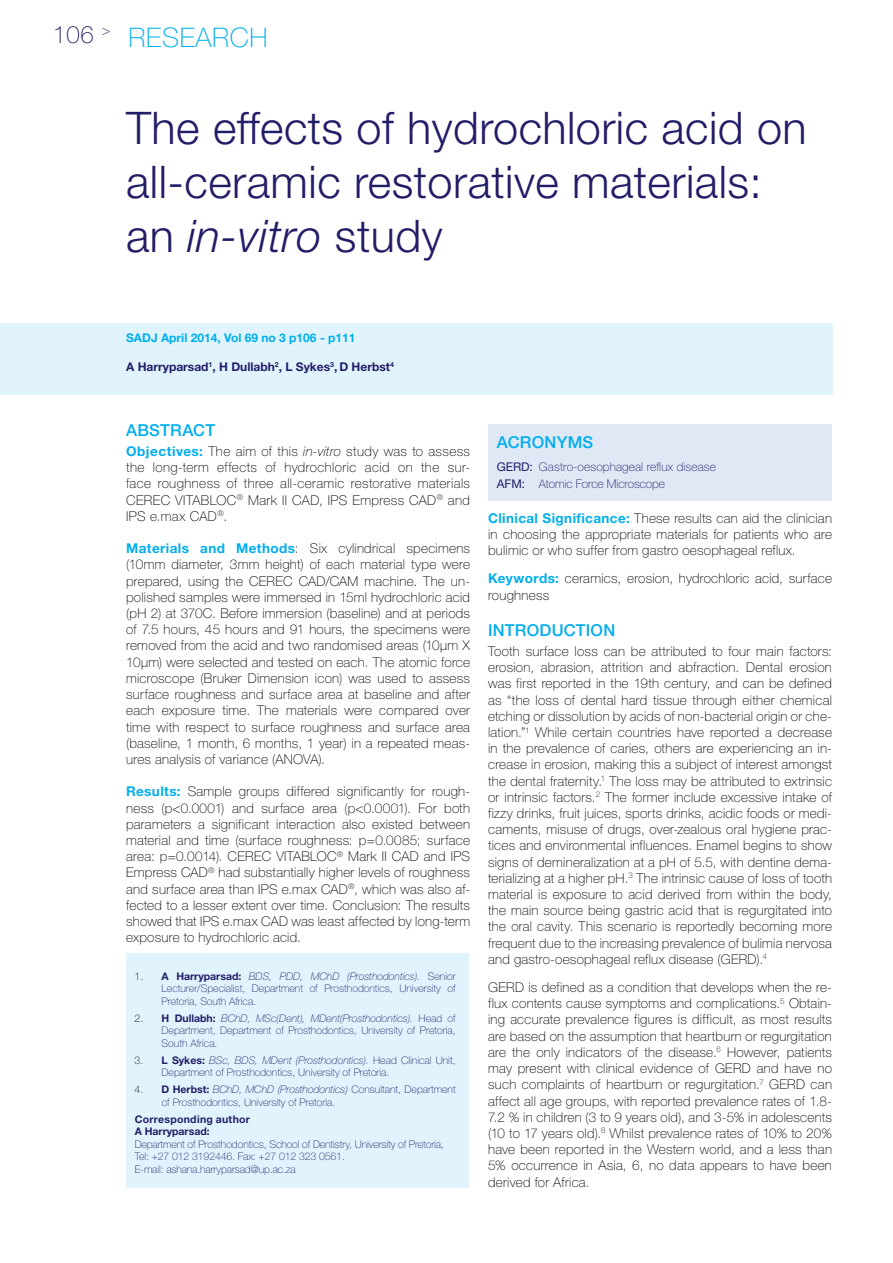
<style>
.page{position:relative;width:893px;height:1263px;background:#fff}
.page>*{position:absolute;margin:0;border:0;box-sizing:border-box;transform-origin:0 0}
.t1{font:300 45px/54px "Helvetica Neue LT Std";letter-spacing:.01em;color:#221d67}
.t2{font:100 27px "Helvetica Neue LT Std";color:#00aeef}
.t3{font:500 16.5px "Helvetica Neue LT Std";letter-spacing:.01em;color:#00aeef}
.t4{font:100 13.5px/16.2px "Helvetica Neue LT Std";letter-spacing:.02em;color:#000;text-align:justify}
.t5{font:100 12px/16.5px "Helvetica Neue LT Std";letter-spacing:.01em;color:#221d67}
.t6{font:700 12px "Helvetica Neue LT Std";color:#221d67}
.t7{font:700 12px "Helvetica Neue LT Std";color:#00aeef}
.t8{font:100 10.5px/12.6px "Helvetica Neue LT Std";color:#221d67}
.t9{font:700 10.5px/12.6px "Helvetica Neue LT Std";letter-spacing:.025em;color:#221d67}
.s1{font-size:24px;color:#221d67}
.s2{font-style:italic}
.s3{font-weight:700;color:#00aeef}
.s4{color:#000}
.s5{font-weight:700}
.s6{font-weight:400}
</style>
<div class="page">
<div style="left:0;top:323px;width:832px;height:71px;background:#e1f4fd"></div>
<div style="left:126px;top:953px;width:343px;height:235px;background:#e1f4fd"></div>
<div style="left:488px;top:424px;width:343px;height:76px;background:#e0e7f5"></div>
<h2 class="t2" style="left:53px;top:22px;width:94px"><span class="s1">106</span> <sup>&gt;</sup> research</h2>
<h1 class="t1" style="left:126px;top:100px;width:682px">The effects of hydrochloric acid on all-ceramic restorative materials: an <span class="s2">in-vitro</span> study</h1>
<p class="t7" style="left:126px;top:331px;width:231px">SADJ April 2014, Vol 69 no 3 p106 - p111</p>
<p class="t6" style="left:126px;top:359px;width:269px">A Harryparsad<sup>1</sup>, H Dullabh<sup>2</sup>, L Sykes<sup>3</sup>, D Herbst<sup>4</sup></p>
<p class="t3" style="left:126px;top:420px;width:91px">ABSTRACT</p>
<p class="t4" style="left:126px;top:443px;width:345px"><span class="s3">Objectives:</span> The aim of this <span class="s2">in-vitro</span> study was to assess the long-term effects of hydrochloric acid on the sur&shy;face roughness of three all-ceramic restorative materials CEREC VITABLOC<sup>®</sup> Mark II CAD, IPS Empress CAD<sup>®</sup> and IPS e.max CAD<sup>®</sup>.</p>
<p class="t4" style="left:126px;top:540px;width:345px"><span class="s3">Materials and Methods</span>: Six cylindrical specimens (10mm diameter, 3mm height) of each material type were prepared, using the CEREC CAD/CAM machine. The un&shy;polished samples were immersed in 15ml hydrochloric acid (pH 2) at 370C. Before immersion (baseline) and at periods of 7.5 hours, 45 hours and 91 hours, the specimens were removed from the acid and two randomised areas (10μm X 10μm) were selected and tested on each. The atomic force microscope (Bruker Dimension icon) was used to assess surface roughness and surface area at baseline and after each exposure time. The materials were compared over time with respect to surface roughness and surface area (baseline, 1 month, 6 months, 1 year) in a repeated meas&shy;ures analysis of variance (ANOVA).</p>
<p class="t4" style="left:126px;top:783px;width:345px"><span class="s3">Results:</span> Sample groups differed significantly for rough&shy;ness (p&lt;0.0001) and surface area (p&lt;0.0001). For both parameters a significant interaction also existed between material and time (surface roughness: p=0.0085; surface area: p=0.0014). CEREC VITABLOC<sup>®</sup> Mark II CAD and IPS Empress CAD<sup>®</sup> had substantially higher levels of roughness and surface area than IPS e.max CAD<sup>®</sup>, which was also af&shy;fected to a lesser extent over time. Conclusion: The results showed that IPS e.max CAD was least affected by long-term exposure to hydrochloric acid.</p>
<p class="t8" style="left:162px;top:969px;width:296px;text-align:justify;text-indent:-27px"><span class="s4">1.</span> <span class="s5">A Harryparsad:</span> <span class="s2">BDS, PDD, MChD (Prosthodontics).</span> Senior Lecturer/Specialist, Department of Prosthodontics, University of Pretoria, South Africa.</p>
<p class="t8" style="left:162px;top:1011px;width:296px;text-align:justify;text-indent:-27px"><span class="s4">2.</span> <span class="s5">H Dullabh:</span> <span class="s2">BChD, MSc(Dent), MDent(Prosthodontics).</span> Head of Department, Department of Prosthodontics, University of Pretoria, South Africa.</p>
<p class="t8" style="left:162px;top:1053px;width:296px;text-indent:-27px"><span class="s4">3.</span> <span class="s5">L Sykes:</span> <span class="s2">BSc, BDS, MDent (Prosthodontics).</span> Head Clinical Unit,<br>Department of Prosthodontics, University of Pretoria.</p>
<p class="t8" style="left:162px;top:1083px;width:296px;text-indent:-27px"><span class="s4">4.</span> <span class="s5">D Herbst:</span> <span class="s2">BChD, MChD (Prosthodontics)</span> Consultant, Department of Prosthodontics, University of Pretoria.</p>
<p class="t9" style="left:135px;top:1112px;width:117px">Corresponding author<br>A Harryparsad:</p>
<p class="t8" style="left:135px;top:1138px;width:311px">Department of Prosthodontics, School of Dentistry, University of Pretoria,<br>Tel: +27 012 3192446. Fax: +27 012 323 0561.<br>E-mail: ashana.harryparsad@up.ac.za</p>
<p class="t3" style="left:497px;top:433px;width:97px">ACRONYMS</p>
<p class="t5" style="left:497px;top:459px;width:221px"><span class="s6">GERD:</span> Gastro-oesophageal reflux disease<br><span class="s6">AFM:</span> Atomic Force Microscope</p>
<p class="t4" style="left:488px;top:510px;width:345px"><span class="s3">Clinical Significance:</span> These results can aid the clinician in choosing the appropriate materials for patients who are bulimic or who suffer from gastro oesophageal reflux.</p>
<p class="t4" style="left:488px;top:570px;width:345px"><span class="s3">Keywords:</span> ceramics, erosion, hydrochloric acid, surface roughness</p>
<p class="t3" style="left:488px;top:620px;width:129px">INTRODUCTION</p>
<p class="t4" style="left:488px;top:643px;width:345px">Tooth surface loss can be attributed to four main factors: erosion, abrasion, attrition and abfraction. Dental erosion was first reported in the 19th century, and can be defined as “the loss of dental hard tissue through either chemical etching or dissolution by acids of non-bacterial origin or che&shy;lation.”<sup>1</sup> While certain countries have reported a decrease in the prevalence of caries, others are experiencing an in&shy;crease in erosion, making this a subject of interest amongst the dental fraternity.<sup>1</sup> The loss may be attributed to extrinsic or intrinsic factors.<sup>2</sup> The former include excessive intake of fizzy drinks, fruit juices, sports drinks, acidic foods or medi&shy;caments, misuse of drugs, over-zealous oral hygiene prac&shy;tices and environmental influences. Enamel begins to show signs of demineralization at a pH of 5.5, with dentine dema&shy;terializing at a higher pH.<sup>3</sup> The intrinsic cause of loss of tooth material is exposure to acid derived from within the body, the main source being gastric acid that is regurgitated into the oral cavity. This scenario is reportedly becoming more frequent due to the increasing prevalence of bulimia nervosa and gastro-oesophageal reflux disease (GERD).<sup>4</sup></p>
<p class="t4" style="left:488px;top:979px;width:345px">GERD is defined as a condition that develops when the re&shy;flux contents cause symptoms and complications.<sup>5</sup> Obtain&shy;ing accurate prevalence figures is difficult, as most results are based on the assumption that heartburn or regurgitation are the only indicators of the disease.<sup>6</sup> However, patients may present with clinical evidence of GERD and have no such complaints of heartburn or regurgitation.<sup>7</sup> GERD can affect all age groups, with reported prevalence rates of 1.8- 7.2 % in children (3 to 9 years old), and 3-5% in adolescents (10 to 17 years old).<sup>8</sup> Whilst prevalence rates of 10% to 20% have been reported in the Western world, and a less than 5% occurrence in Asia, 6, no data appears to have been derived for Africa.</p>
</div>
